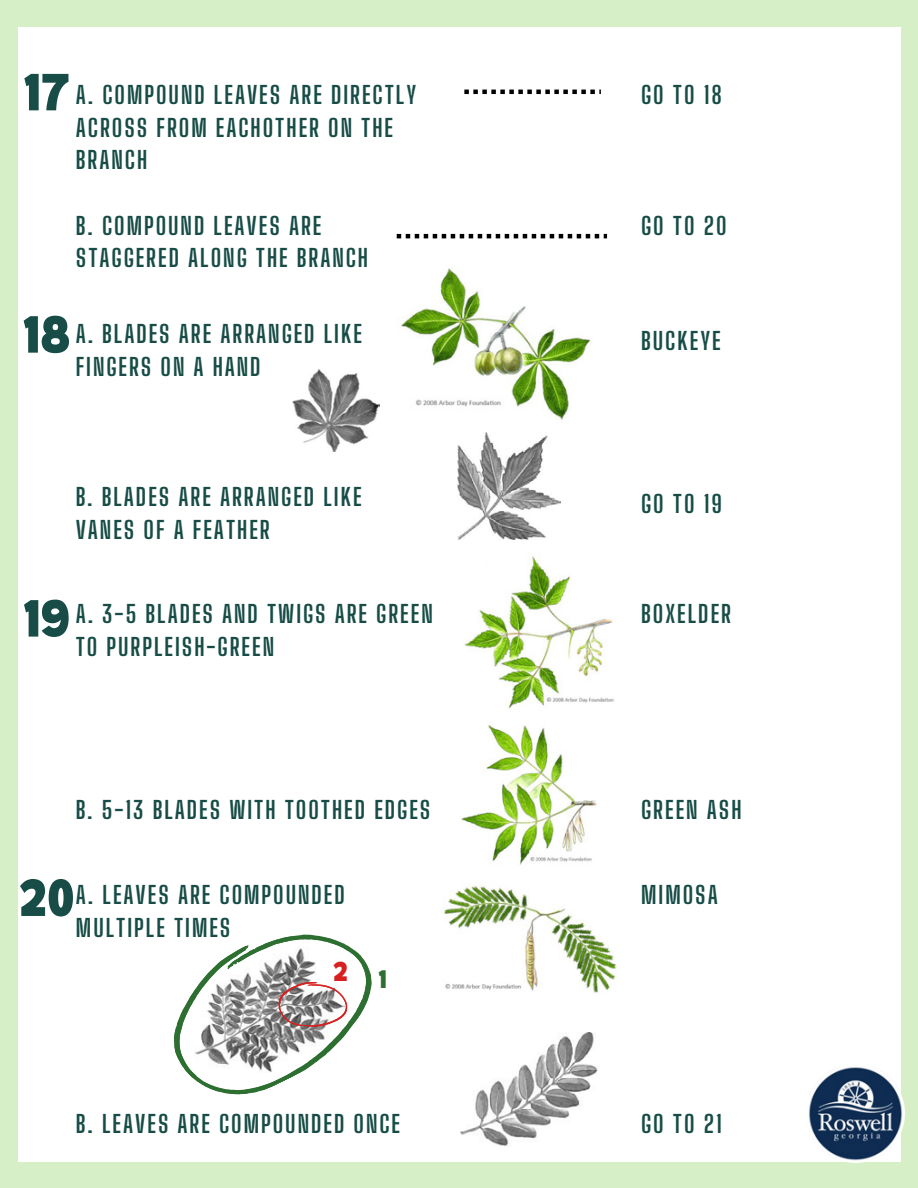
<style>
.page{position:relative;width:918px;height:1188px;background:#d6efc7}
.page>*{position:absolute;margin:0;border:0;box-sizing:border-box;transform-origin:0 0}
.t1{font:900 semi-condensed 51px "Bernoru";color:#184d47}
.t2{font:900 semi-condensed 26.7px "Bernoru";color:#d82020}
.t3{font:900 semi-condensed 24.75px "Bernoru";color:#2d6f31}
.t4{font:700 24px/32.7px "Big Shoulders Display";letter-spacing:.08em;color:#184d47}
</style>
<div class="page">
<div style="left:18px;top:27px;width:882px;height:1134px;background:#fff"></div>
<img style="left:457px;top:432px;width:103px;height:107px">
<img style="left:293px;top:369px;width:86px;height:82px">
<img style="left:401px;top:268px;width:191px;height:152px">
<img style="left:464px;top:556px;width:150px;height:153px">
<img style="left:460px;top:725px;width:137px;height:140px">
<svg style="left:174px;top:934px;width:198px;height:161px"></svg>
<svg style="left:228px;top:965px;width:4px;height:3px"></svg>
<img style="left:444px;top:884px;width:173px;height:109px">
<img style="left:461px;top:1033px;width:137px;height:113px">
<svg style="left:464px;top:90px;width:137px;height:4px"></svg>
<svg style="left:397px;top:234px;width:210px;height:4px"></svg>
<svg style="left:277px;top:979px;width:72px;height:51px"></svg>
<img style="left:806px;top:1064px;width:98px;height:98px">
<p class="t1" style="left:24px;top:63px;width:48px">17</p>
<p class="t4" style="left:76px;top:78px;width:342px">A. COMPOUND LEAVES ARE DIRECTLY<br>ACROSS FROM EACHOTHER ON THE<br>BRANCH</p>
<p class="t4" style="left:76px;top:209px;width:294px">B. COMPOUND LEAVES ARE<br>STAGGERED ALONG THE BRANCH</p>
<p class="t1" style="left:23px;top:305px;width:49px">18</p>
<h1 class="t4" style="left:76px;top:317px;width:288px">A. BLADES ARE ARRANGED LIKE<br>FINGERS ON A HAND</h1>
<h1 class="t4" style="left:76px;top:480px;width:287px">B. BLADES ARE ARRANGED LIKE<br>VANES OF A FEATHER</h1>
<p class="t1" style="left:23px;top:589px;width:49px">19</p>
<p class="t4" style="left:76px;top:598px;width:359px">A. 3-5 BLADES AND TWIGS ARE GREEN<br>TO PURPLEISH-GREEN</p>
<p class="t4" style="left:76px;top:794px;width:356px">B. 5-13 BLADES WITH TOOTHED EDGES</p>
<p class="t4" style="left:641px;top:78px;width:82px">GO TO 18</p>
<p class="t4" style="left:641px;top:209px;width:87px">GO TO 20</p>
<p class="t4" style="left:641px;top:324px;width:81px">BUCKEYE</p>
<p class="t4" style="left:641px;top:487px;width:82px">GO TO 19</p>
<p class="t4" style="left:641px;top:598px;width:91px">BOXELDER</p>
<h1 class="t4" style="left:641px;top:794px;width:102px">GREEN ASH</h1>
<h1 class="t1" style="left:19px;top:869px;width:57px">20</h1>
<h1 class="t4" style="left:641px;top:879px;width:78px">MIMOSA</h1>
<h1 class="t4" style="left:76px;top:879px;width:270px">A. LEAVES ARE COMPOUNDED<br>MULTIPLE TIMES</h1>
<h1 class="t2" style="left:333px;top:956px;width:16px">2</h1>
<h1 class="t3" style="left:378px;top:965px;width:10px">1</h1>
<h1 class="t4" style="left:76px;top:1107px;width:326px">B. LEAVES ARE COMPOUNDED ONCE</h1>
<h1 class="t4" style="left:641px;top:1107px;width:82px">GO TO 21</h1>
</div>
